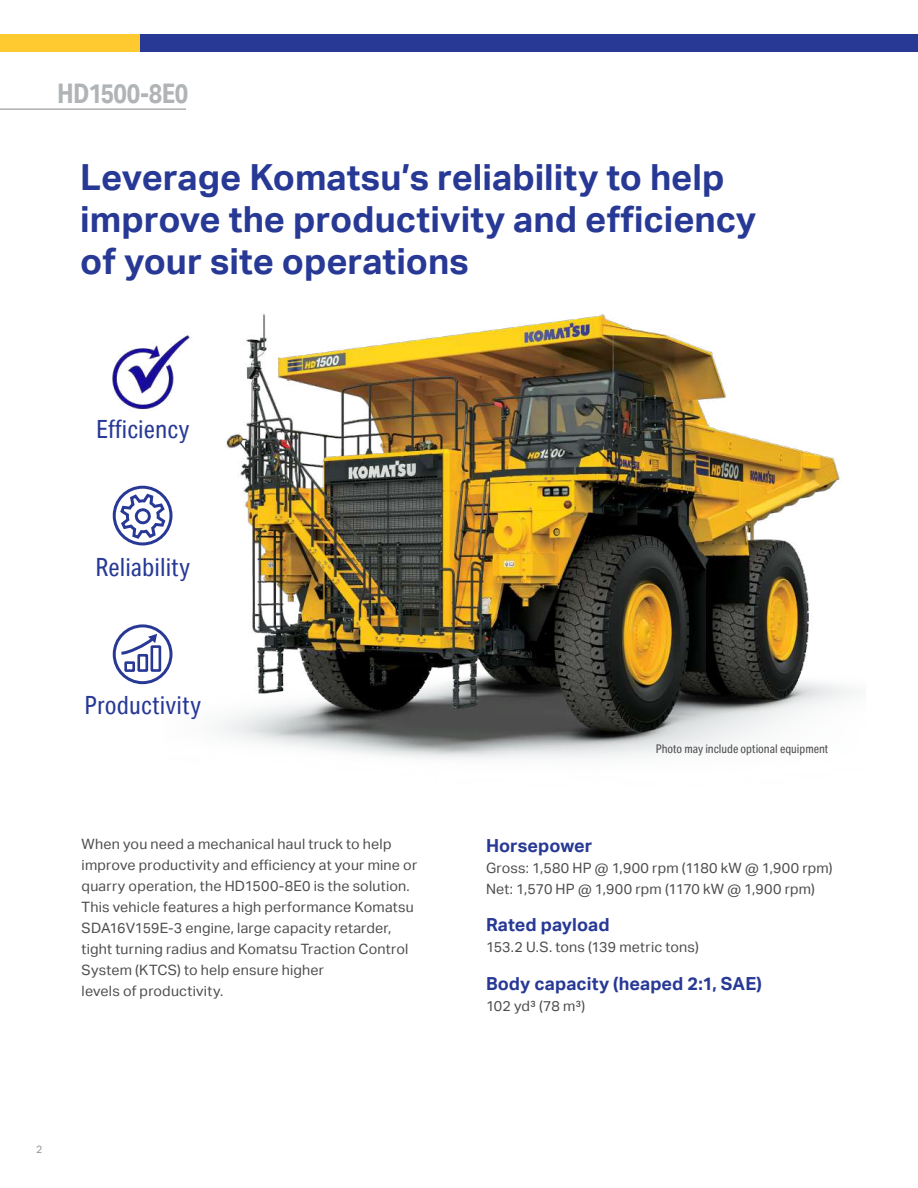
<style>
.page{position:relative;width:918px;height:1188px;background:#fff}
.page>*{position:absolute;margin:0;border:0;box-sizing:border-box;transform-origin:0 0}
.t1{font:700 36px/42px "Aktiv Grotesk";color:#273995}
.t2{font:700 27px "Aktiv Grotesk Cd";letter-spacing:-.02em;color:#b1b4b6}
.t3{font:25.05px "Aktiv Grotesk Cd";letter-spacing:.005em;color:#273995}
.t4{font:700 18px "Aktiv Grotesk";letter-spacing:.005em;color:#273995}
.t5{font:14.25px/21px "Aktiv Grotesk";letter-spacing:.015em;color:#4d4d4f}
.t6{font:12px "Aktiv Grotesk Cd";color:#4d4d4f}
.t7{font:10.5px "Aktiv Grotesk";color:#939598}
</style>
<div class="page">
<hr style="left:0;top:108px;width:186px;height:2px;background:#acaeb1">
<img style="left:164px;top:314px;width:691px;height:445px">
<div style="left:0;top:34px;width:143px;height:17px;background:#ffca2f"></div>
<div style="left:140px;top:34px;width:778px;height:17px;background:#273995"></div>
<svg style="left:118px;top:634px;width:45px;height:39px"></svg>
<svg style="left:120px;top:494px;width:45px;height:45px"></svg>
<div style="left:113px;top:486px;width:60px;height:59px;border:3px solid #273995;border-radius:50%"></div>
<div style="left:113px;top:624px;width:60px;height:60px;border:3px solid #273995;border-radius:50%"></div>
<img style="left:112px;top:325px;width:86px;height:92px">
<h2 class="t2" style="left:57px;top:76px;width:133px">HD1500-8E0</h2>
<h1 class="t1" style="left:80px;top:156px;width:678px">Leverage Komatsu’s reliability to help improve the productivity and efficiency of your site operations</h1>
<h3 class="t3" style="left:96px;top:415px;width:95px">Efficiency</h3>
<h3 class="t3" style="left:95px;top:552px;width:96px">Reliability</h3>
<h3 class="t3" style="left:85px;top:690px;width:118px">Productivity</h3>
<p class="t6" style="left:656px;top:742px;width:174px">Photo may include optional equipment</p>
<p class="t5" style="left:82px;top:833px;width:337px">When you need a mechanical haul truck to help improve productivity and efficiency at your mine or quarry operation, the HD1500-8E0 is the solution.<br>This vehicle features a high performance Komatsu SDA16V159E-3 engine, large capacity retarder, tight turning radius and Komatsu Traction Control System (KTCS) to help ensure higher<br>levels of productivity.</p>
<p class="t4" style="left:486px;top:835px;width:108px">Horsepower</p>
<p class="t5" style="left:486px;top:857px;width:348px">Gross: 1,580 HP @ 1,900 rpm (1180 kW @ 1,900 rpm)<br>Net: 1,570 HP @ 1,900 rpm (1170 kW @ 1,900 rpm)</p>
<p class="t4" style="left:486px;top:914px;width:125px">Rated payload</p>
<p class="t5" style="left:486px;top:937px;width:214px">153.2 U.S. tons (139 metric tons)</p>
<p class="t4" style="left:486px;top:973px;width:278px">Body capacity (heaped 2:1, SAE)</p>
<p class="t5" style="left:486px;top:995px;width:101px">102 yd³ (78 m³)</p>
<p class="t7" style="left:36px;top:1143px;width:8px">2</p>
</div>
